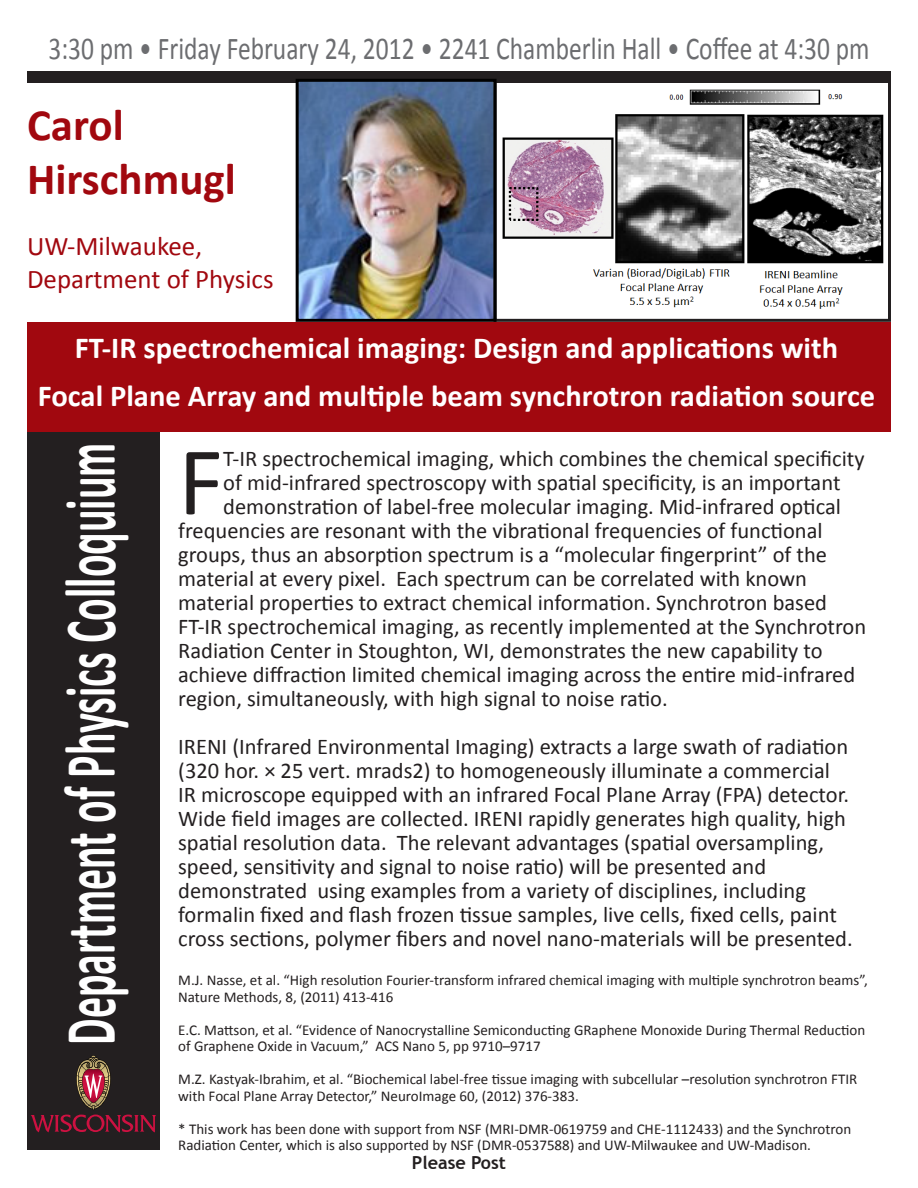
<style>
.page{position:relative;width:918px;height:1188px;background:#fff}
.page>*{position:absolute;margin:0;border:0;box-sizing:border-box;transform-origin:0 0}
.Abstract{font:98.1px "Calibri";color:#231f20}
.t1{font:700 73.5px "Calibri";color:#fff;scale:.57 1}
.colloquium{font:700 45px/54px "Calibri";color:#a1080f}
.colloquium-2{font:31.8px "Calibri";color:#6c6d70;scale:.8 1}
.t2{font:700 30.6px/48px "Calibri";color:#fff;text-align:center}
.colloquium-3{font:27px/32.4px "Calibri";color:#a1080f}
.Abstract-2{font:22.5px/24px "Calibri";color:#231f20}
.t3{font:700 18px "Trebuchet MS";color:#231f20}
.Abstract-3{font:15px/16.5px "Calibri";color:#231f20}
</style>
<div class="page">
<div style="left:27px;top:360px;width:133px;height:790px;background:#231f20"></div>
<div style="left:27px;top:322px;width:864px;height:110px;background:#a1080f"></div>
<svg style="left:31px;top:1055px;width:125px;height:78px"></svg>
<div style="left:494px;top:78px;width:397px;height:244px;border:3px solid #231f20"></div>
<div style="left:27px;top:71px;width:864px;height:11px;background:#231f20"></div>
<img style="left:300px;top:83px;width:193px;height:235px">
<div style="left:296px;top:79px;width:201px;height:243px;border:3px solid #000"></div>
<img style="left:503px;top:89px;width:381px;height:220px">
<p class="colloquium-2" style="left:48px;top:28px;width:1028px">3:30 pm • Friday February 24, 2012 • 2241 Chamberlin Hall • Coffee at 4:30 pm</p>
<p class="colloquium" style="left:27px;top:98px;width:210px">Carol<br>Hirschmugl</p>
<p class="colloquium-3" style="left:27px;top:230px;width:248px">UW-Milwaukee,<br>Department of Physics</p>
<p class="t2" style="left:38px;top:323px;width:839px">FT-IR spectrochemical imaging: Design and applications with<br>Focal Plane Array and multiple beam synchrotron radiation source</p>
<h2 class="t1" style="left:43px;top:1045px;width:1058px;rotate:-90deg">Department of Physics Colloquium</h2>
<p class="Abstract" style="left:178px;top:420px;width:47px">F</p>
<p class="Abstract-2" style="left:223px;top:447px;width:643px">T-IR spectrochemical imaging, which combines the chemical specificity</p>
<p class="Abstract-2" style="left:223px;top:471px;width:619px">of mid-infrared spectroscopy with spatial specificity, is an important</p>
<p class="Abstract-2" style="left:223px;top:495px;width:619px">demonstration of label-free molecular imaging. Mid-infrared optical</p>
<p class="Abstract-2" style="left:178px;top:519px;width:646px">frequencies are resonant with the vibrational frequencies of functional</p>
<p class="Abstract-2" style="left:178px;top:543px;width:650px">groups, thus an absorption spectrum is a “molecular fingerprint” of the</p>
<p class="Abstract-2" style="left:178px;top:567px;width:630px">material at every pixel. Each spectrum can be correlated with known</p>
<p class="Abstract-2" style="left:178px;top:591px;width:650px">material properties to extract chemical information. Synchrotron based</p>
<p class="Abstract-2" style="left:178px;top:615px;width:690px">FT-IR spectrochemical imaging, as recently implemented at the Synchrotron</p>
<p class="Abstract-2" style="left:178px;top:639px;width:646px">Radiation Center in Stoughton, WI, demonstrates the new capability to</p>
<p class="Abstract-2" style="left:178px;top:663px;width:679px">achieve diffraction limited chemical imaging across the entire mid-infrared</p>
<p class="Abstract-2" style="left:178px;top:687px;width:491px">region, simultaneously, with high signal to noise ratio.</p>
<p class="Abstract-2" style="left:178px;top:735px;width:676px">IRENI (Infrared Environmental Imaging) extracts a large swath of radiation (320 hor. × 25 vert. mrads2) to homogeneously illuminate a commercial IR microscope equipped with an infrared Focal Plane Array (FPA) detector.<br>Wide field images are collected. IRENI rapidly generates high quality, high spatial resolution data. The relevant advantages (spatial oversampling, speed, sensitivity and signal to noise ratio) will be presented and demonstrated using examples from a variety of disciplines, including formalin fixed and flash frozen tissue samples, live cells, fixed cells, paint cross sections, polymer fibers and novel nano-materials will be presented.</p>
<p class="Abstract-3" style="left:178px;top:972px;width:691px">M.J. Nasse, et al. “High resolution Fourier-transform infrared chemical imaging with multiple synchrotron beams”,<br>Nature Methods, 8, (2011) 413-416</p>
<p class="Abstract-3" style="left:178px;top:1022px;width:689px">E.C. Mattson, et al. “Evidence of Nanocrystalline Semiconducting GRaphene Monoxide During Thermal Reduction of Graphene Oxide in Vacuum,” ACS Nano 5, pp 9710–9717</p>
<p class="Abstract-3" style="left:178px;top:1071px;width:681px">M.Z. Kastyak-Ibrahim, et al. “Biochemical label-free tissue imaging with subcellular –resolution synchrotron FTIR with Focal Plane Array Detector,” NeuroImage 60, (2012) 376-383.</p>
<p class="Abstract-3" style="left:178px;top:1121px;width:675px">* This work has been done with support from NSF (MRI-DMR-0619759 and CHE-1112433) and the Synchrotron<br>Radiation Center, which is also supported by NSF (DMR-0537588) and UW-Milwaukee and UW-Madison.</p>
<p class="t3" style="left:412px;top:1151px;width:96px">Please Post</p>
</div>
